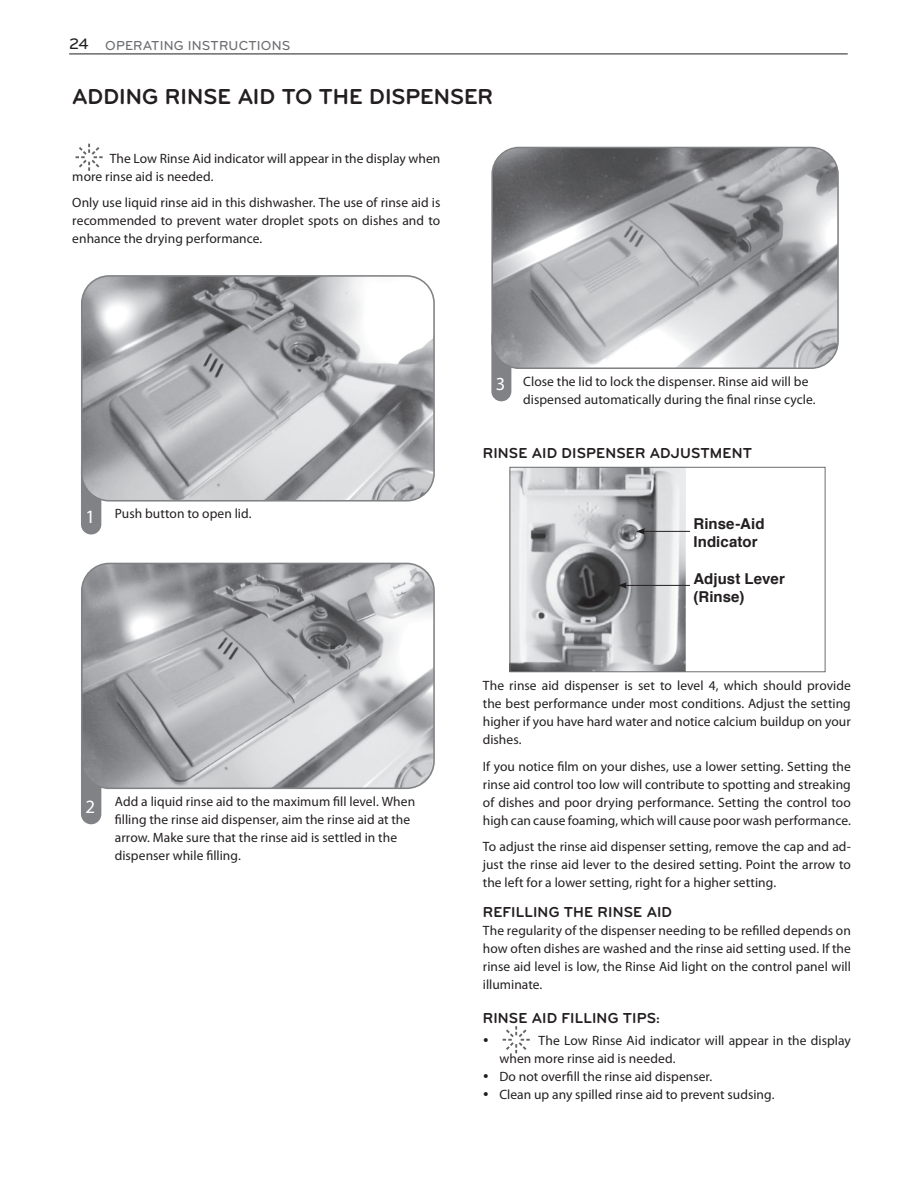
<style>
.page{position:relative;width:919px;height:1191px;background:#fff}
.page>*{position:absolute;margin:0;border:0;box-sizing:border-box;transform-origin:0 0}
.t1{font:700 22.5px "Bryant LG";color:#231f20}
.t2{font:700 18.45px "Antique Olive";color:#fff}
.t3{font:700 15px "Bryant LG";letter-spacing:.01em;color:#231f20}
.t4{font:700 15px/18px "Helvetica";letter-spacing:.005em;color:#231f20}
.t5{font:13.5px/18px "Myriad Pro";color:#231f20;text-align:justify}
.t6{font:500 13.5px "Bryant LG";color:#6c6d70}
.s1{font-size:15.75px;color:#231f20}
.s2{font-family:"Antique Olive";font-weight:700;font-size:18.9px;color:#fff}
</style>
<div class="page">
<div style="left:491px;top:326px;width:20px;height:75px;background:#808285;border-radius:10px"></div>
<img style="left:494px;top:147px;width:344px;height:221px">
<div style="left:491px;top:147px;width:347px;height:222px;border:2px solid #808285;border-radius:27px"></div>
<svg style="left:76px;top:144px;width:27px;height:27px"></svg>
<div style="left:81px;top:458px;width:20px;height:76px;background:#808285;border-radius:10px"></div>
<img style="left:82px;top:276px;width:352px;height:225px">
<div style="left:81px;top:275px;width:354px;height:226px;border:2px solid #808285;border-radius:28px"></div>
<div style="left:81px;top:748px;width:20px;height:76px;background:#808285;border-radius:10px"></div>
<img style="left:84px;top:565px;width:350px;height:223px">
<div style="left:81px;top:562px;width:354px;height:227px;border:2px solid #808285;border-radius:28px"></div>
<svg style="left:502px;top:1026px;width:27px;height:27px"></svg>
<img style="left:511px;top:469px;width:174px;height:201px">
<div style="left:509px;top:467px;width:316px;height:205px;border:1px solid #6c6d70"></div>
<hr style="left:642px;top:531px;width:48px;height:1px;background:#231f20">
<svg style="left:636px;top:528px;width:9px;height:6px"></svg>
<hr style="left:624px;top:585px;width:66px;height:1px;background:#231f20">
<svg style="left:618px;top:582px;width:9px;height:6px"></svg>
<hr style="left:103px;top:54px;width:744px;height:1px;background:#231f20">
<hr style="left:69px;top:54px;width:34px;height:1px;background:#231f20">
<p class="t6" style="left:69px;top:37px;width:46px"><span class="s1">24</span> OPERATING</p>
<p class="t6" style="left:188px;top:37px;width:10px">INSTRUCTIONS</p>
<h1 class="t1" style="left:72px;top:82px;width:16px">ADDING</h1>
<h1 class="t1" style="left:165px;top:82px;width:14px">RINSE</h1>
<h1 class="t1" style="left:238px;top:82px;width:13px">AID</h1>
<h1 class="t1" style="left:282px;top:82px;width:53px">TO THE</h1>
<h1 class="t1" style="left:369px;top:82px;width:15px">DISPENSER</h1>
<p class="t5" style="left:72px;top:149px;width:369px;text-indent:37px">The Low Rinse Aid indicator will appear in the display when more rinse aid is needed.</p>
<p class="t5" style="left:72px;top:193px;width:369px">Only use liquid rinse aid in this dishwasher. The use of rinse aid is recommended to prevent water droplet spots on dishes and to enhance the drying performance.</p>
<p class="t5" style="left:85px;top:504px;width:168px"><span class="s2">1</span> Push button to open lid.</p>
<p class="t5" style="left:115px;top:792px;width:302px;text-align:left;text-indent:-29px"><span class="s2">2</span> Add a liquid rinse aid to the maximum fill level. When filling the rinse aid dispenser, aim the rinse aid at the arrow. Make sure that the rinse aid is settled in the dispenser while filling.</p>
<h2 class="t2" style="left:495px;top:372px;width:11px">3</h2>
<p class="t5" style="left:523px;top:372px;width:294px">Close the lid to lock the dispenser. Rinse aid will be dispensed automatically during the final rinse cycle.</p>
<p class="t3" style="left:483px;top:443px;width:270px">RINSE AID DISPENSER ADJUSTMENT</p>
<p class="t4" style="left:693px;top:515px;width:73px">Rinse-Aid<br>Indicator</p>
<p class="t4" style="left:693px;top:570px;width:93px">Adjust Lever (Rinse)</p>
<p class="t5" style="left:483px;top:676px;width:369px">The rinse aid dispenser is set to level 4, which should provide the best performance under most conditions. Adjust the setting higher if you have hard water and notice calcium buildup on your dishes.</p>
<p class="t5" style="left:483px;top:757px;width:369px">If you notice film on your dishes, use a lower setting. Setting the rinse aid control too low will contribute to spotting and streaking of dishes and poor drying performance. Setting the control too high can cause foaming, which will cause poor wash performance.</p>
<p class="t5" style="left:483px;top:837px;width:369px">To adjust the rinse aid dispenser setting, remove the cap and ad&shy;just the rinse aid lever to the desired setting. Point the arrow to the left for a lower setting, right for a higher setting.</p>
<p class="t3" style="left:483px;top:902px;width:191px">REFILLING THE RINSE AID</p>
<p class="t5" style="left:483px;top:921px;width:369px">The regularity of the dispenser needing to be refilled depends on how often dishes are washed and the rinse aid setting used. If the rinse aid level is low, the Rinse Aid light on the control panel will illuminate.</p>
<p class="t3" style="left:483px;top:1008px;width:10px">RINSE</p>
<p class="t3" style="left:532px;top:1008px;width:10px">AID</p>
<p class="t3" style="left:561px;top:1008px;width:9px">FILLING</p>
<p class="t3" style="left:622px;top:1008px;width:10px">TIPS</p>
<p class="t3" style="left:656px;top:1008px;width:5px">:</p>
<p class="t5" style="left:499px;top:1031px;width:353px;text-align:left;text-indent:39px">The Low Rinse Aid indicator will appear in the display when more rinse aid is needed.<br>Do not overfill the rinse aid dispenser.<br>Clean up any spilled rinse aid to prevent sudsing.</p>
</div>
